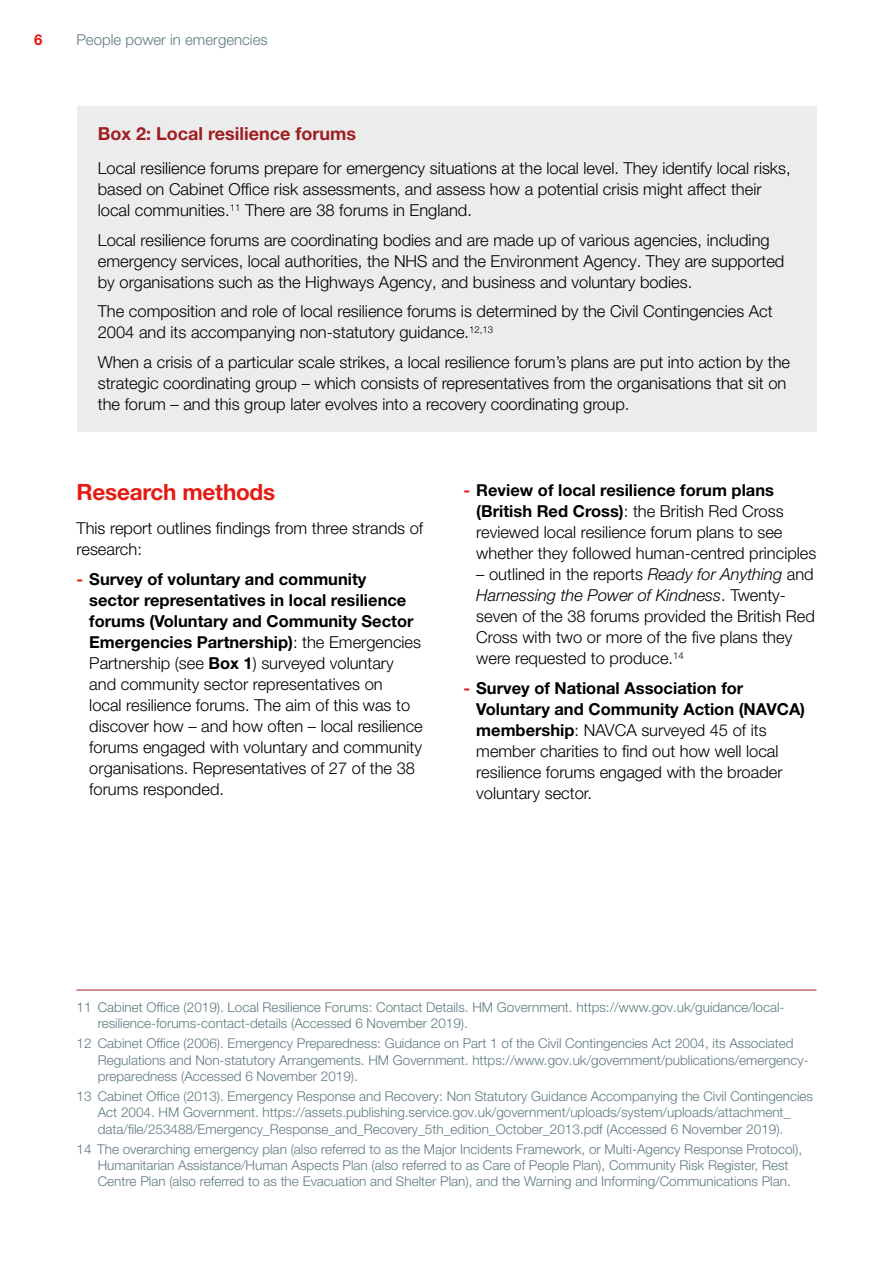
<style>
.page{position:relative;width:893px;height:1263px;background:#fff}
.page>*{position:absolute;margin:0;border:0;box-sizing:border-box;transform-origin:0 0}
.t1{font:700 22.5px "Helvetica Neue LT Pro";letter-spacing:-.01em;color:#e41b13}
.t2{font:700 18px "Helvetica Neue LT Pro";color:#9e1e22}
.t3{font:300 16.5px/21px "Helvetica Neue LT Pro";color:#000}
.t4{font:300 15px "Helvetica Neue LT Pro";color:#5f7b81}
.t5{font:700 15px "Helvetica Neue LT Pro";color:#e41b13}
.t6{font:300 13.5px/16.2px "Helvetica Neue LT Pro";color:#5f7b81}
.s1{font-weight:700;color:#e41b13}
.s2{font-weight:700}
.s3{font-style:italic}
</style>
<div class="page">
<div style="left:77px;top:106px;width:739px;height:326px;background:#ececec"></div>
<hr style="left:77px;top:990px;width:739px;height:1px;background:#9e1e22">
<p class="t5" style="left:34px;top:30px;width:10px">6</p>
<p class="t4" style="left:77px;top:30px;width:193px">People power in emergencies</p>
<p class="t2" style="left:98px;top:123px;width:260px">Box 2: Local resilience forums</p>
<p class="t3" style="left:98px;top:157px;width:694px">Local resilience forums prepare for emergency situations at the local level. They identify local risks, based on Cabinet Office risk assessments, and assess how a potential crisis might affect their local communities.<sup>11</sup> There are 38 forums in England.</p>
<p class="t3" style="left:98px;top:229px;width:688px">Local resilience forums are coordinating bodies and are made up of various agencies, including emergency services, local authorities, the NHS and the Environment Agency. They are supported by organisations such as the Highways Agency, and business and voluntary bodies.</p>
<p class="t3" style="left:98px;top:300px;width:676px">The composition and role of local resilience forums is determined by the Civil Contingencies Act<br>2004 and its accompanying non-statutory guidance.<sup>12,13</sup></p>
<p class="t3" style="left:98px;top:351px;width:694px">When a crisis of a particular scale strikes, a local resilience forum’s plans are put into action by the strategic coordinating group – which consists of representatives from the organisations that sit on the forum – and this group later evolves into a recovery coordinating group.</p>
<h1 class="t1" style="left:77px;top:478px;width:200px">Research methods</h1>
<p class="t3" style="left:77px;top:517px;width:348px">This report outlines findings from three strands of research:</p>
<p class="t3" style="left:89px;top:568px;width:335px;text-indent:-13px"><span class="s1">-</span> <span class="s2">Survey of voluntary and community<br>sector representatives in local resilience forums (Voluntary and Community Sector Emergencies Partnership)</span>: the Emergencies Partnership (see <span class="s2">Box 1</span>) surveyed voluntary and community sector representatives on<br>local resilience forums. The aim of this was to discover how – and how often – local resilience forums engaged with voluntary and community organisations. Representatives of 27 of the 38 forums responded.</p>
<p class="t3" style="left:476px;top:479px;width:342px;text-indent:-13px"><span class="s1">-</span> <span class="s2">Review of local resilience forum plans (British Red Cross)</span>: the British Red Cross reviewed local resilience forum plans to see whether they followed human-centred principles</p>
<p class="t3" style="left:476px;top:563px;width:340px">– outlined in the reports <span class="s3">Ready for Anything</span> and <span class="s3">Harnessing the Power of Kindness</span>. Twenty&shy;seven of the 38 forums provided the British Red Cross with two or more of the five plans they were requested to produce.<sup>14</sup></p>
<p class="t3" style="left:476px;top:677px;width:330px;text-indent:-13px"><span class="s1">-</span> <span class="s2">Survey of National Association for Voluntary and Community Action (NAVCA) membership</span>: NAVCA surveyed 45 of its member charities to find out how well local resilience forums engaged with the broader voluntary sector.</p>
<p class="t6" style="left:98px;top:998px;width:688px;text-indent:-21px">11 Cabinet Office (2019). Local Resilience Forums: Contact Details. HM Government. https://www.gov.uk/guidance/local&shy;resilience-forums-contact-details (Accessed 6 November 2019).</p>
<p class="t6" style="left:98px;top:1035px;width:712px;text-indent:-21px">12 Cabinet Office (2006). Emergency Preparedness: Guidance on Part 1 of the Civil Contingencies Act 2004, its Associated<br>Regulations and Non-statutory Arrangements. HM Government. https://www.gov.uk/government/publications/emergency&shy;preparedness (Accessed 6 November 2019).</p>
<p class="t6" style="left:98px;top:1088px;width:717px;text-indent:-21px">13 Cabinet Office (2013). Emergency Response and Recovery: Non Statutory Guidance Accompanying the Civil Contingencies<br>Act 2004. HM Government. https://assets.publishing.service.gov.uk/government/uploads/system/uploads/attachment_ data/file/253488/Emergency_Response_and_Recovery_5th_edition_October_2013.pdf (Accessed 6 November 2019).</p>
<p class="t6" style="left:98px;top:1141px;width:706px;text-indent:-21px">14 The overarching emergency plan (also referred to as the Major Incidents Framework, or Multi-Agency Response Protocol),<br>Humanitarian Assistance/Human Aspects Plan (also referred to as Care of People Plan), Community Risk Register, Rest<br>Centre Plan (also referred to as the Evacuation and Shelter Plan), and the Warning and Informing/Communications Plan.</p>
</div>
